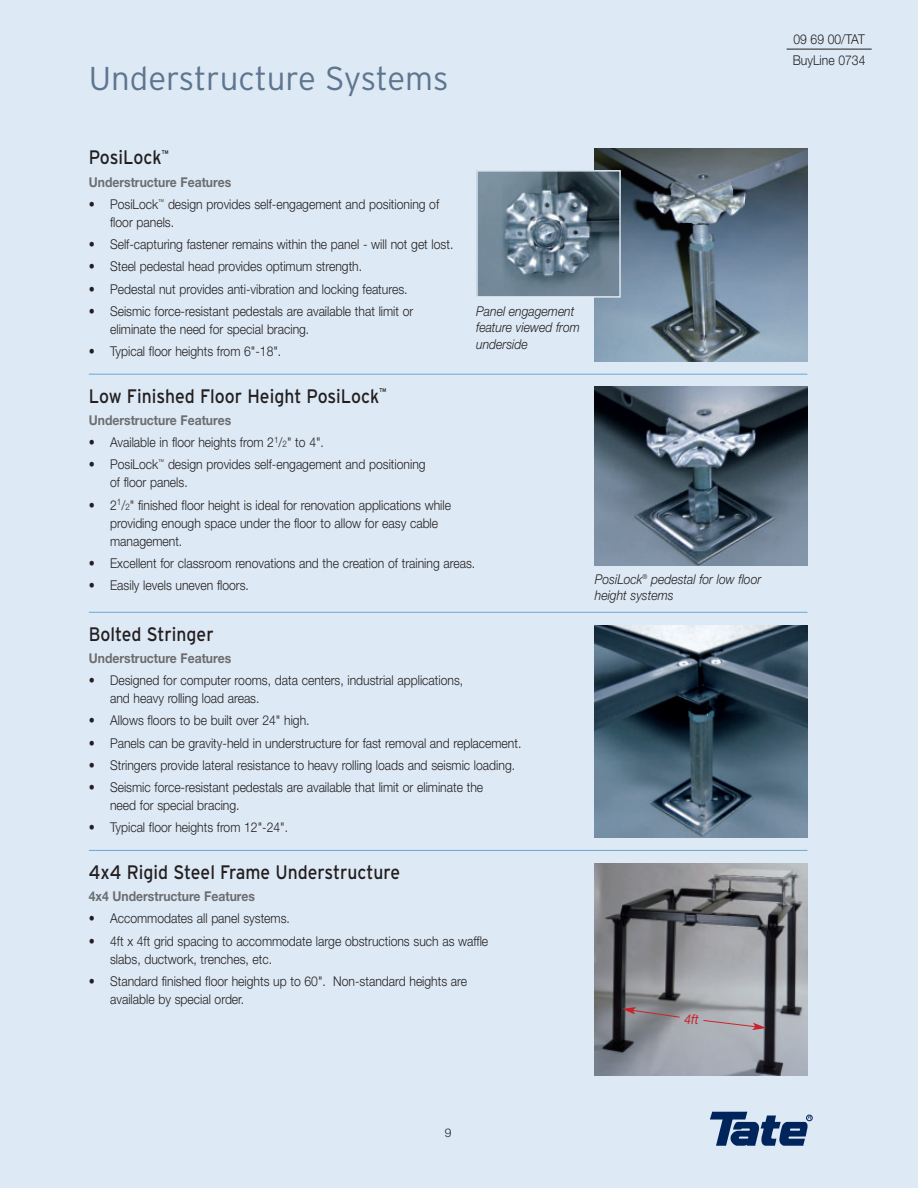
<style>
.page{position:relative;width:918px;height:1188px;background:#dde9f4}
.page>*{position:absolute;margin:0;border:0;box-sizing:border-box;transform-origin:0 0}
.t1{font:300 33px "Interstate";color:#5e758f}
.t2{font:19.5px "Interstate";color:#231f20;scale:.9 1}
.t3{font:300 13.5px/18px "Helvetica Neue";color:#231f20;scale:.9 1}
.t4{font:700 13.5px "Helvetica Neue";color:#6c6d70;scale:.9 1}
.t5{font:italic 300 13.5px/16.5px "Helvetica Neue";color:#231f20;scale:.9 1}
.t6{font:italic 13.5px "Helvetica Neue";color:#c8242b;scale:.9 1}
.t7{font:300 12px "Helvetica Neue";color:#231f20}
.s1{font-size:9px}
</style>
<div class="page">
<hr style="left:787px;top:49px;width:85px;height:1px;background:#231f20">
<svg style="left:710px;top:1112px;width:102px;height:34px"></svg>
<img style="left:595px;top:149px;width:212px;height:212px">
<img style="left:595px;top:387px;width:212px;height:179px">
<img style="left:595px;top:625px;width:212px;height:213px">
<img style="left:595px;top:863px;width:212px;height:213px">
<hr style="left:89px;top:374px;width:718px;height:1px;background:#6da7d0">
<hr style="left:89px;top:612px;width:718px;height:1px;background:#6da7d0">
<hr style="left:89px;top:850px;width:718px;height:1px;background:#6da7d0">
<img style="left:479px;top:173px;width:139px;height:122px">
<div style="left:476px;top:170px;width:145px;height:128px;border:2px solid #dde9f4"></div>
<svg style="left:703px;top:1020px;width:63px;height:10px"></svg>
<svg style="left:622px;top:1007px;width:58px;height:11px"></svg>
<h1 class="t1" style="left:89px;top:66px;width:361px">Understructure Systems</h1>
<h2 class="t2" style="left:89px;top:150px;width:90px">PosiLock<sup>™</sup></h2>
<p class="t4" style="left:89px;top:177px;width:160px">Understructure Features</p>
<p class="t3" style="left:110px;top:196px;width:367px;text-indent:-21px">• PosiLock<sup>™</sup> design provides self-engagement and positioning of floor panels.</p>
<p class="t3" style="left:89px;top:237px;width:407px">• Self-capturing fastener remains within the panel - will not get lost.</p>
<p class="t3" style="left:89px;top:259px;width:305px">• Steel pedestal head provides optimum strength.</p>
<p class="t3" style="left:89px;top:281px;width:356px">• Pedestal nut provides anti-vibration and locking features.</p>
<p class="t3" style="left:110px;top:303px;width:339px;text-indent:-21px">• Seismic force-resistant pedestals are available that limit or eliminate the need for special bracing.</p>
<p class="t3" style="left:89px;top:344px;width:215px">• Typical floor heights from 6"-18".</p>
<h2 class="t2" style="left:89px;top:388px;width:332px">Low Finished Floor Height PosiLock<sup>™</sup></h2>
<p class="t4" style="left:89px;top:415px;width:160px">Understructure Features</p>
<p class="t3" style="left:89px;top:434px;width:263px">• Available in floor heights from 2<sup>1</sup>/<span class="s1">2</span>" to 4".</p>
<p class="t3" style="left:110px;top:457px;width:352px;text-indent:-21px">• PosiLock<sup>™</sup> design provides self-engagement and positioning of floor panels.</p>
<p class="t3" style="left:110px;top:497px;width:380px;text-indent:-21px">• 2<sup>1</sup>/<span class="s1">2</span>" finished floor height is ideal for renovation applications while providing enough space under the floor to allow for easy cable management.</p>
<p class="t3" style="left:89px;top:555px;width:431px">• Excellent for classroom renovations and the creation of training areas.</p>
<p class="t3" style="left:89px;top:578px;width:179px">• Easily levels uneven floors.</p>
<h2 class="t2" style="left:89px;top:626px;width:140px">Bolted Stringer</h2>
<p class="t4" style="left:89px;top:653px;width:160px">Understructure Features</p>
<p class="t3" style="left:110px;top:673px;width:394px;text-indent:-21px">• Designed for computer rooms, data centers, industrial applications, and heavy rolling load areas.</p>
<p class="t3" style="left:89px;top:713px;width:247px">• Allows floors to be built over 24" high.</p>
<p class="t3" style="left:89px;top:735px;width:482px">• Panels can be gravity-held in understructure for fast removal and replacement.</p>
<p class="t3" style="left:89px;top:757px;width:475px">• Stringers provide lateral resistance to heavy rolling loads and seismic loading.</p>
<p class="t3" style="left:110px;top:780px;width:416px;text-indent:-21px">• Seismic force-resistant pedestals are available that limit or eliminate the need for special bracing.</p>
<p class="t3" style="left:89px;top:820px;width:223px">• Typical floor heights from 12"-24".</p>
<h2 class="t2" style="left:89px;top:865px;width:347px">4x4 Rigid Steel Frame Understructure</h2>
<p class="t4" style="left:89px;top:891px;width:186px">4x4 Understructure Features</p>
<p class="t3" style="left:89px;top:911px;width:225px">• Accommodates all panel systems.</p>
<p class="t3" style="left:110px;top:933px;width:422px;text-indent:-21px">• 4ft x 4ft grid spacing to accommodate large obstructions such as waffle slabs, ductwork, trenches, etc.</p>
<p class="t3" style="left:110px;top:973px;width:398px;text-indent:-21px">• Standard finished floor heights up to 60". Non-standard heights are available by special order.</p>
<p class="t5" style="left:476px;top:304px;width:117px">Panel engagement feature viewed from underside</p>
<p class="t5" style="left:595px;top:572px;width:186px">PosiLock<sup>®</sup> pedestal for low floor height systems</p>
<p class="t6" style="left:685px;top:1014px;width:17px">4ft</p>
<p class="t3" style="left:793px;top:30px;width:82px;line-height:21px">09 69 00/TAT<br>BuyLine 0734</p>
<p class="t7" style="left:445px;top:1128px;width:8px">9</p>
</div>
